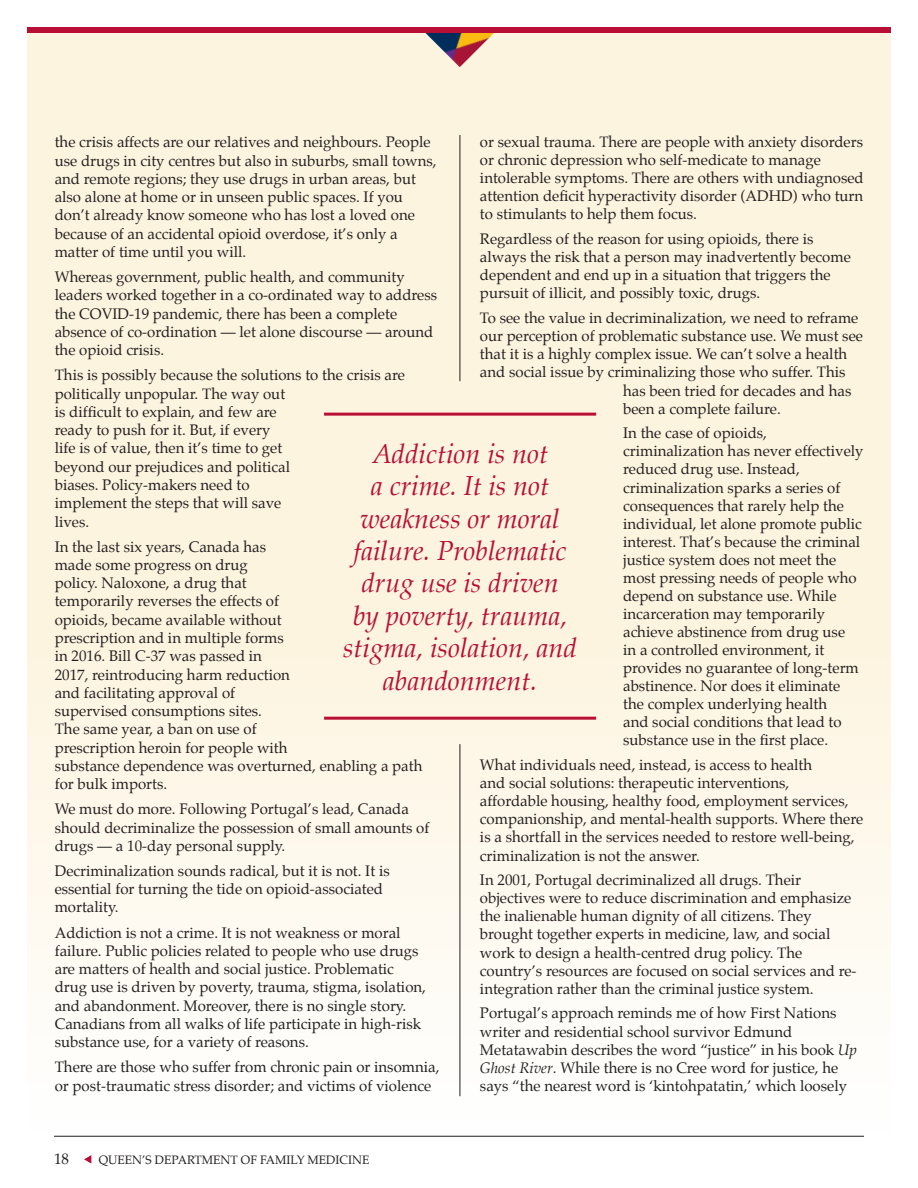
<style>
.page{position:relative;width:918px;height:1188px;background:#fff}
.page>*{position:absolute;margin:0;border:0;box-sizing:border-box;transform-origin:0 0}
.t1{font:italic 27px/32.4px "Palatino";color:#b90f36;text-align:center}
.t2{font:15px/18.3px "Palatino";color:#231f20}
.t3{font:12px "Palatino";color:#231f20}
.s1{font-style:italic}
</style>
<div class="page">
<div style="left:27px;top:27px;width:864px;height:1134px;background:linear-gradient(to bottom,#fdf1d7,#fefbf6)"></div>
<hr style="left:460px;top:744px;width:1px;height:352px;background:#231f20">
<hr style="left:460px;top:135px;width:1px;height:246px;background:#231f20">
<div style="left:27px;top:27px;width:864px;height:6px;background:#b90f36"></div>
<img style="left:426px;top:33px;width:68px;height:34px">
<hr style="left:324px;top:413px;width:272px;height:3px;background:#b90f36">
<hr style="left:324px;top:717px;width:272px;height:3px;background:#b90f36">
<p class="t2" style="left:480px;top:134px;width:385px">or sexual trauma. There are people with anxiety disorders or chronic depression who self-medicate to manage intolerable symptoms. There are others with undiagnosed attention deficit hyperactivity disorder (ADHD) who turn to stimulants to help them focus.</p>
<p class="t2" style="left:480px;top:231px;width:372px">Regardless of the reason for using opioids, there is always the risk that a person may inadvertently become dependent and end up in a situation that triggers the pursuit of illicit, and possibly toxic, drugs.</p>
<p class="t2" style="left:480px;top:310px;width:380px">To see the value in decriminalization, we need to reframe</p>
<p class="t2" style="left:480px;top:328px;width:385px">our perception of problematic substance use. We must see</p>
<p class="t2" style="left:480px;top:346px;width:369px">that it is a highly complex issue. We can’t solve a health</p>
<p class="t2" style="left:480px;top:364px;width:367px">and social issue by criminalizing those who suffer. This</p>
<p class="t2" style="left:623px;top:383px;width:230px">has been tried for decades and has</p>
<p class="t2" style="left:623px;top:401px;width:159px">been a complete failure.</p>
<p class="t2" style="left:623px;top:426px;width:242px">In the case of opioids, criminalization has never effectively reduced drug use. Instead, criminalization sparks a series of consequences that rarely help the individual, let alone promote public interest. That’s because the criminal justice system does not meet the most pressing needs of people who depend on substance use. While incarceration may temporarily achieve abstinence from drug use<br>in a controlled environment, it provides no guarantee of long-term abstinence. Nor does it eliminate the complex underlying health<br>and social conditions that lead to substance use in the first place.</p>
<p class="t2" style="left:480px;top:757px;width:385px">What individuals need, instead, is access to health<br>and social solutions: therapeutic interventions,<br>affordable housing, healthy food, employment services, companionship, and mental-health supports. Where there is a shortfall in the services needed to restore well-being, criminalization is not the answer.</p>
<p class="t2" style="left:480px;top:872px;width:378px">In 2001, Portugal decriminalized all drugs. Their objectives were to reduce discrimination and emphasize the inalienable human dignity of all citizens. They brought together experts in medicine, law, and social work to design a health-centred drug policy. The country’s resources are focused on social services and re&shy;integration rather than the criminal justice system.</p>
<p class="t2" style="left:480px;top:1006px;width:379px">Portugal’s approach reminds me of how First Nations writer and residential school survivor Edmund Metatawabin describes the word “justice” in his book <span class="s1">Up Ghost River</span>. While there is no Cree word for justice, he says “the nearest word is ‘kintohpatatin,’ which loosely</p>
<p class="t2" style="left:55px;top:134px;width:383px">the crisis affects are our relatives and neighbours. People use drugs in city centres but also in suburbs, small towns, and remote regions; they use drugs in urban areas, but also alone at home or in unseen public spaces. If you don’t already know someone who has lost a loved one because of an accidental opioid overdose, it’s only a matter of time until you will.</p>
<p class="t2" style="left:55px;top:269px;width:384px">Whereas government, public health, and community leaders worked together in a co-ordinated way to address the COVID-19 pandemic, there has been a complete absence of co-ordination — let alone discourse — around the opioid crisis.</p>
<p class="t2" style="left:55px;top:367px;width:352px">This is possibly because the solutions to the crisis are politically unpopular. The way out<br>is difficult to explain, and few are<br>ready to push for it. But, if every<br>life is of value, then it’s time to get<br>beyond our prejudices and political<br>biases. Policy-makers need to<br>implement the steps that will save<br>lives.</p>
<p class="t2" style="left:55px;top:539px;width:369px">In the last six years, Canada has<br>made some progress on drug<br>policy. Naloxone, a drug that<br>temporarily reverses the effects of<br>opioids, became available without<br>prescription and in multiple forms<br>in 2016. Bill C-37 was passed in<br>2017, reintroducing harm reduction<br>and facilitating approval of<br>supervised consumptions sites.<br>The same year, a ban on use of<br>prescription heroin for people with<br>substance dependence was overturned, enabling a path for bulk imports.</p>
<p class="t2" style="left:55px;top:801px;width:376px">We must do more. Following Portugal’s lead, Canada should decriminalize the possession of small amounts of drugs — a 10-day personal supply.</p>
<p class="t2" style="left:55px;top:863px;width:337px">Decriminalization sounds radical, but it is not. It is essential for turning the tide on opioid-associated mortality.</p>
<p class="t2" style="left:55px;top:925px;width:373px">Addiction is not a crime. It is not weakness or moral failure. Public policies related to people who use drugs are matters of health and social justice. Problematic drug use is driven by poverty, trauma, stigma, isolation, and abandonment. Moreover, there is no single story.<br>Canadians from all walks of life participate in high-risk substance use, for a variety of reasons.</p>
<p class="t2" style="left:55px;top:1059px;width:386px">There are those who suffer from chronic pain or insomnia, or post-traumatic stress disorder; and victims of violence</p>
<p class="t1" style="left:343px;top:440px;width:235px">Addiction is not<br>a crime. It is not weakness or moral failure. Problematic drug use is driven<br>by poverty, trauma, stigma, isolation, and abandonment.</p>
<p class="t2" style="left:54px;top:1151px;width:16px">18</p>
<p class="t3" style="left:99px;top:1152px;width:272px">QUEEN’S DEPARTMENT OF FAMILY MEDICINE</p>
</div>
